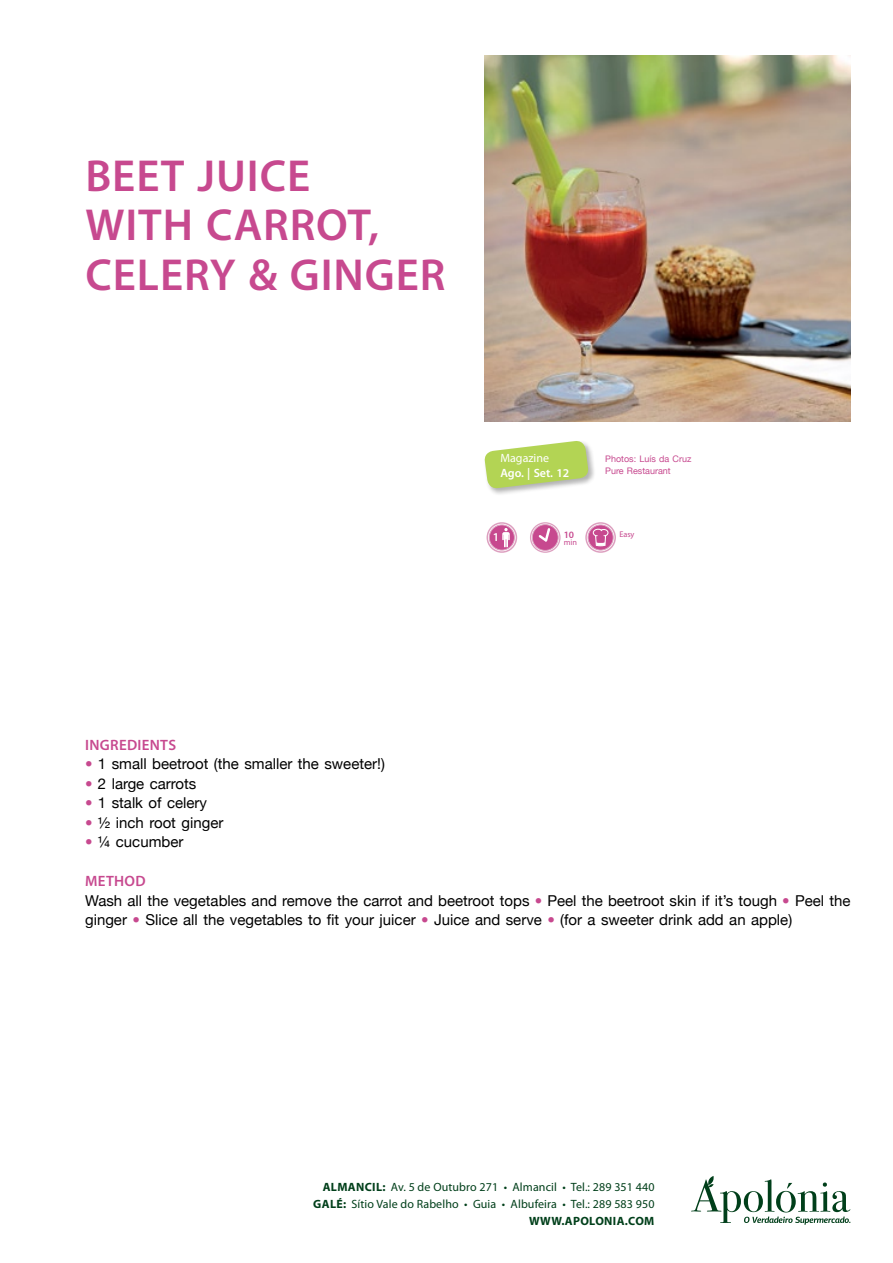
<style>
.page{position:relative;width:893px;height:1263px;background:#fff}
.page>*{position:absolute;margin:0;border:0;box-sizing:border-box;transform-origin:0 0}
.t1{font:600 45px/49.5px "Myriad Pro";letter-spacing:.02em;color:#c7498f}
.t2{font:15px/19.5px "Helvetica Neue";color:#000}
.t3{font:600 15px "Myriad Pro";letter-spacing:.02em;color:#c7498f}
.t4{font:12px/17.1px "Myriad Pro";letter-spacing:.01em;color:#003f1a;text-align:right}
.t5{font:600 12px "Myriad Pro";color:#fff}
.t6{font:12px "Myriad Pro";color:#fff}
.t7{font:600 9.75px "Myriad Pro";color:#c7498f}
.t8{font:9px/12px "Helvetica Neue";color:#c7498f}
.t9{font:8.25px "Myriad Pro";color:#c7498f}
.s1{color:#fff}
.s2{color:#c7498f}
.s3{font-weight:700}
</style>
<div class="page">
<div style="left:489px;top:525px;width:25px;height:25px;background:#c7498f;border-radius:50%"></div>
<div style="left:487px;top:522px;width:30px;height:31px;border:2px solid #dda0c0;border-radius:50%"></div>
<div style="left:489px;top:525px;width:26px;height:25px;border:1px solid #dda0c0;border-radius:50%"></div>
<svg style="left:502px;top:528px;width:8px;height:19px"></svg>
<svg style="left:588px;top:525px;width:25px;height:25px"></svg>
<div style="left:585px;top:522px;width:31px;height:31px;border:2px solid #dda0c0;border-radius:50%"></div>
<div style="left:588px;top:525px;width:25px;height:25px;border:1px solid #dda0c0;border-radius:50%"></div>
<svg style="left:593px;top:529px;width:16px;height:17px"></svg>
<div style="left:532px;top:525px;width:26px;height:25px;background:#c7498f;border-radius:50%"></div>
<div style="left:530px;top:522px;width:31px;height:31px;border:1px solid #dda0c0;border-radius:50%"></div>
<div style="left:532px;top:524px;width:26px;height:27px;border:1px solid #dda0c0;border-radius:50%"></div>
<svg style="left:536px;top:526px;width:16px;height:16px"></svg>
<div style="left:483px;top:440px;width:112px;height:56px;background:#000;opacity:.3"></div>
<svg style="left:484px;top:440px;width:105px;height:49px"></svg>
<svg style="left:691px;top:1176px;width:159px;height:49px"></svg>
<img style="left:485px;top:55px;width:365px;height:366px">
<h1 class="t1" style="left:85px;top:150px;width:361px">BEET JUICE<br>WITH CARROT,<br>CELERY &amp; GINGER</h1>
<p class="t6" style="left:500px;top:450px;width:50px">Magazine</p>
<p class="t5" style="left:500px;top:465px;width:70px">AGO. | SET. 12</p>
<p class="t8" style="left:605px;top:452px;width:88px">Photos: Luís da Cruz<br>Pure Restaurant</p>
<p class="t5" style="left:493px;top:529px;width:8px">1</p>
<p class="t7" style="left:564px;top:529px;width:12px">10</p>
<p class="t9" style="left:619px;top:529px;width:32px">Easy<span class="s1">Easy</span></p>
<p class="t9" style="left:564px;top:537px;width:15px">min</p>
<p class="t3" style="left:85px;top:735px;width:91px">INGREDIENTS</p>
<p class="t2" style="left:85px;top:754px;width:301px"><span class="s2">•</span> 1 small beetroot (the smaller the sweeter!)</p>
<p class="t2" style="left:85px;top:774px;width:113px"><span class="s2">•</span> 2 large carrots</p>
<p class="t2" style="left:85px;top:793px;width:123px"><span class="s2">•</span> 1 stalk of celery</p>
<p class="t2" style="left:85px;top:813px;width:140px"><span class="s2">•</span> ½ inch root ginger</p>
<p class="t2" style="left:85px;top:832px;width:100px"><span class="s2">•</span> ¼ cucumber</p>
<p class="t3" style="left:85px;top:872px;width:62px">METHOD</p>
<p class="t2" style="left:85px;top:891px;width:767px">Wash all the vegetables and remove the carrot and beetroot tops <span class="s2">•</span> Peel the beetroot skin if it’s tough <span class="s2">•</span> Peel the ginger <span class="s2">•</span> Slice all the vegetables to fit your juicer <span class="s2">•</span> Juice and serve <span class="s2">•</span> (for a sweeter drink add an apple)</p>
<p class="t4" style="left:313px;top:1178px;width:343px"><span class="s3">ALMANCIL:</span> Av. 5 de Outubro 271 • Almancil • Tel.: 289 351 440<br><span class="s3">GALÉ:</span> Sítio Vale do Rabelho • Guia • Albufeira • Tel.: 289 583 950<br><span class="s3">WWW.APOLONIA.COM</span></p>
</div>
